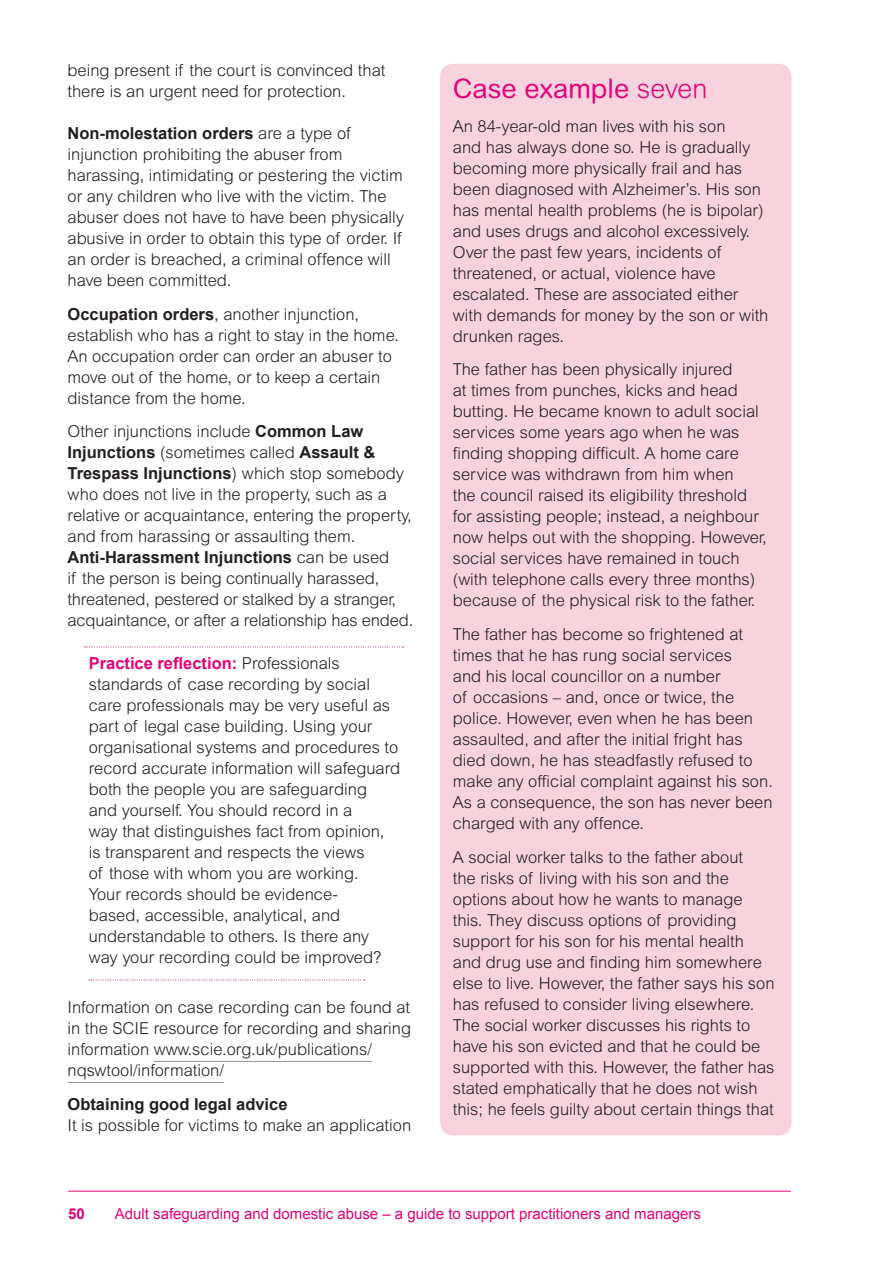
<style>
.page{position:relative;width:893px;height:1263px;background:#fff}
.page>*{position:absolute;margin:0;border:0;box-sizing:border-box;transform-origin:0 0}
.A4_Subhead{font:27px "Arial Rounded MT";color:#e40278}
.A4_Body{font:300 16.5px/21px "Arial MT Std";color:#231f20}
.practice_reflection{font:300 16.5px/21px "Arial MT Std";color:#231f20}
.A4_Minor_subhead{font:300 16.5px/21px "Arial MT Std";color:#231f20}
.A4_Minor_subhead-2{font:700 16.5px "Arial";color:#231f20}
.t1{font:15px "Arial";color:#e40278}
.t2{font:700 15px "Arial";color:#e40278}
.s1{font-family:"Arial";font-weight:700}
.s2{font-family:"Arial";font-weight:700;color:#e40278}
.s3{font-weight:300}
</style>
<div class="page">
<hr style="left:68px;top:1191px;width:723px;height:1px;background:#e40278">
<svg style="left:85px;top:647px;width:319px;height:1px"></svg>
<svg style="left:89px;top:980px;width:276px;height:1px"></svg>
<hr style="left:154px;top:1061px;width:218px;height:1px;background:#939598">
<hr style="left:68px;top:1082px;width:156px;height:1px;background:#939598">
<div style="left:440px;top:64px;width:351px;height:1071px;background:#f8d3dd;border-radius:13px"></div>
<p class="A4_Minor_subhead" style="left:68px;top:59px;width:319px">being present if the court is convinced that there is an urgent need for protection.</p>
<p class="A4_Body" style="left:68px;top:122px;width:338px"><span class="s1">Non-molestation orders</span> are a type of injunction prohibiting the abuser from harassing, intimidating or pestering the victim or any children who live with the victim. The abuser does not have to have been physically abusive in order to obtain this type of order. If an order is breached, a criminal offence will have been committed.</p>
<p class="A4_Body" style="left:68px;top:303px;width:333px"><span class="s1">Occupation orders</span>, another injunction, establish who has a right to stay in the home.<br>An occupation order can order an abuser to move out of the home, or to keep a certain distance from the home.</p>
<p class="A4_Body" style="left:68px;top:421px;width:347px">Other injunctions include <span class="s1">Common Law Injunctions</span> (sometimes called <span class="s1">Assault &amp; Trespass Injunctions</span>) which stop somebody who does not live in the property, such as a relative or acquaintance, entering the property, and from harassing or assaulting them.<br><span class="s1">Anti-Harassment Injunctions</span> can be used<br>if the person is being continually harassed, threatened, pestered or stalked by a stranger, acquaintance, or after a relationship has ended.</p>
<p class="practice_reflection" style="left:89px;top:652px;width:313px"><span class="s2">Practice reflection:</span> Professionals standards of case recording by social care professionals may be very useful as part of legal case building. Using your organisational systems and procedures to record accurate information will safeguard both the people you are safeguarding<br>and yourself. You should record in a<br>way that distinguishes fact from opinion, is transparent and respects the views<br>of those with whom you are working.<br>Your records should be evidence-<br>based, accessible, analytical, and understandable to others. Is there any way your recording could be improved?</p>
<p class="A4_Body" style="left:68px;top:997px;width:345px">Information on case recording can be found at in the SCIE resource for recording and sharing information www.scie.org.uk/publications/ nqswtool/information/</p>
<p class="A4_Minor_subhead-2" style="left:68px;top:1093px;width:222px">Obtaining good legal advice</p>
<p class="A4_Body" style="left:68px;top:1115px;width:345px">It is possible for victims to make an application</p>
<p class="A4_Subhead" style="left:453px;top:73px;width:256px">Case example <span class="s3">seven</span></p>
<p class="A4_Body" style="left:453px;top:115px;width:317px">An 84-year-old man lives with his son<br>and has always done so. He is gradually becoming more physically frail and has been diagnosed with Alzheimer’s. His son has mental health problems (he is bipolar) and uses drugs and alcohol excessively.<br>Over the past few years, incidents of threatened, or actual, violence have escalated. These are associated either with demands for money by the son or with drunken rages.</p>
<p class="A4_Body" style="left:453px;top:359px;width:315px">The father has been physically injured<br>at times from punches, kicks and head butting. He became known to adult social services some years ago when he was finding shopping difficult. A home care service was withdrawn from him when<br>the council raised its eligibility threshold for assisting people; instead, a neighbour now helps out with the shopping. However, social services have remained in touch (with telephone calls every three months) because of the physical risk to the father.</p>
<p class="A4_Body" style="left:453px;top:624px;width:322px">The father has become so frightened at times that he has rung social services<br>and his local councillor on a number<br>of occasions – and, once or twice, the police. However, even when he has been assaulted, and after the initial fright has died down, he has steadfastly refused to make any official complaint against his son.<br>As a consequence, the son has never been charged with any offence.</p>
<p class="A4_Body" style="left:453px;top:846px;width:323px">A social worker talks to the father about<br>the risks of living with his son and the options about how he wants to manage this. They discuss options of providing support for his son for his mental health and drug use and finding him somewhere else to live. However, the father says his son has refused to consider living elsewhere.<br>The social worker discusses his rights to have his son evicted and that he could be supported with this. However, the father has stated emphatically that he does not wish this; he feels guilty about certain things that</p>
<p class="t2" style="left:68px;top:1203px;width:18px">50</p>
<p class="t1" style="left:115px;top:1203px;width:588px">Adult safeguarding and domestic abuse – a guide to support practitioners and managers</p>
</div>
